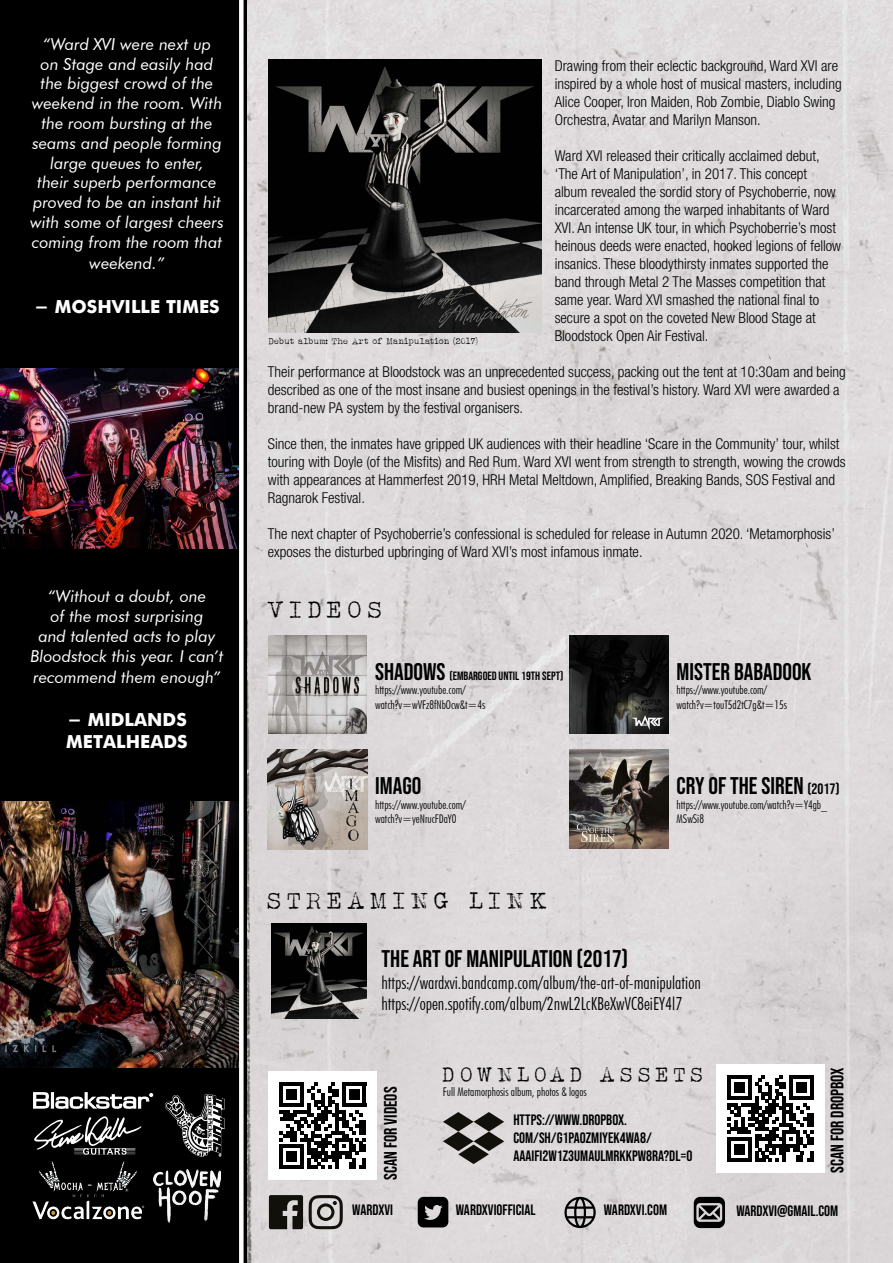
<style>
.page{position:relative;width:893px;height:1263px;background:#fff}
.page>*{position:absolute;margin:0;border:0;box-sizing:border-box;transform-origin:0 0}
.t1{font:24px "Bebas Neue";color:#000}
.t2{font:24px "Albertsthal Typewriter";letter-spacing:.205em;color:#000}
.t3{font:21px "Albertsthal Typewriter";letter-spacing:.2em;color:#000}
.t4{font:300 condensed 18px/21.6px "Futura BT";color:#000}
.t5{font:700 18px/21.6px "Futura";color:#fff}
.t6{font:18px "Bebas Neue";color:#000}
.t7{font:italic 16.5px/19.8px "Futura BT";color:#fff;text-align:center}
.t8{font:300 condensed 15px/18px "Helvetica Neue LT Std";color:#000}
.t9{font:15px/18px "Bebas Neue";color:#000}
.t10{font:300 condensed 12px/14.4px "Futura BT";color:#000}
.t11{font:12px "Bebas Neue";color:#000}
.t12{font:9px "Albertsthal Typewriter";letter-spacing:-.01em;color:#000}
.s1{font-size:24px}
.s2{font-size:15px}
</style>
<div class="page">
<img style="left:247px;top:0;width:646px;height:1263px">
<div style="left:0;top:0;width:247px;height:1263px;background:#000"></div>
<svg style="left:33px;top:1092px;width:120px;height:17px"></svg>
<img style="left:164px;top:1094px;width:61px;height:63px">
<img style="left:32px;top:1201px;width:113px;height:19px">
<img style="left:153px;top:1169px;width:68px;height:53px">
<svg style="left:34px;top:1116px;width:107px;height:37px"></svg>
<img style="left:33px;top:1153px;width:109px;height:57px">
<img style="left:269px;top:59px;width:273px;height:273px">
<img style="left:271px;top:924px;width:95px;height:95px">
<img style="left:0;top:368px;width:239px;height:180px">
<img style="left:0;top:801px;width:239px;height:266px">
<img style="left:570px;top:750px;width:98px;height:98px">
<img style="left:570px;top:635px;width:98px;height:99px">
<img style="left:268px;top:635px;width:99px;height:99px">
<img style="left:268px;top:750px;width:99px;height:99px">
<svg style="left:694px;top:1197px;width:31px;height:31px"></svg>
<svg style="left:443px;top:1112px;width:61px;height:52px;background:#7d7a78"></svg>
<svg style="left:269px;top:1195px;width:34px;height:34px"></svg>
<svg style="left:309px;top:1195px;width:34px;height:34px"></svg>
<svg style="left:418px;top:1197px;width:30px;height:30px"></svg>
<svg style="left:564px;top:1197px;width:32px;height:31px"></svg>
<div style="left:269px;top:1072px;width:108px;height:108px;background:#fff"></div>
<svg style="left:280px;top:1082px;width:86px;height:87px"></svg>
<hr style="left:280px;top:1165px;width:24px;height:4px;background:#000">
<div style="left:287px;top:1151px;width:10px;height:11px;background:#000"></div>
<div style="left:716px;top:1064px;width:108px;height:108px;background:#fff"></div>
<svg style="left:727px;top:1075px;width:87px;height:87px"></svg>
<hr style="left:727px;top:1158px;width:24px;height:4px;background:#000">
<div style="left:734px;top:1144px;width:10px;height:11px;background:#000"></div>
<div style="left:239px;top:0;width:5px;height:1263px;background:#fff"></div>
<p class="t7" style="left:30px;top:34px;width:195px">“Ward XVI were next up<br>on Stage and easily had the biggest crowd of the weekend in the room. With the room bursting at the seams and people forming large queues to enter,<br>their superb performance proved to be an instant hit with some of largest cheers coming from the room that</p>
<p class="t7" style="left:89px;top:253px;width:77px">weekend.”</p>
<p class="t5" style="left:34px;top:294px;width:187px">- MOSHVILLE TIMES</p>
<p class="t7" style="left:30px;top:586px;width:194px">“Without a doubt, one<br>of the most surprising<br>and talented acts to play<br>Bloodstock this year. I can’t</p>
<p class="t7" style="left:33px;top:667px;width:189px">recommend them enough”</p>
<p class="t5" style="left:66px;top:708px;width:123px">- MIDLANDS<br>METALHEADS</p>
<p class="t8" style="left:555px;top:57px;width:288px">Drawing from their eclectic background, Ward XVI are inspired by a whole host of musical masters, including Alice Cooper, Iron Maiden, Rob Zombie, Diablo Swing Orchestra, Avatar and Marilyn Manson.</p>
<p class="t8" style="left:555px;top:147px;width:288px">Ward XVI released their critically acclaimed debut, ‘The Art of Manipulation’, in 2017. This concept album revealed the sordid story of Psychoberrie, now incarcerated among the warped inhabitants of Ward XVI. An intense UK tour, in which Psychoberrie’s most heinous deeds were enacted, hooked legions of fellow insanics. These bloodythirsty inmates supported the band through Metal 2 The Masses competition that same year. Ward XVI smashed the national final to secure a spot on the coveted New Blood Stage at Bloodstock Open Air Festival.</p>
<p class="t8" style="left:268px;top:363px;width:579px">Their performance at Bloodstock was an unprecedented success, packing out the tent at 10:30am and being described as one of the most insane and busiest openings in the festival’s history. Ward XVI were awarded a brand-new PA system by the festival organisers.</p>
<p class="t8" style="left:268px;top:435px;width:579px">Since then, the inmates have gripped UK audiences with their headline ‘Scare in the Community’ tour, whilst touring with Doyle (of the Misfits) and Red Rum. Ward XVI went from strength to strength, wowing the crowds with appearances at Hammerfest 2019, HRH Metal Meltdown, Amplified, Breaking Bands, SOS Festival and Ragnarok Festival.</p>
<p class="t8" style="left:268px;top:525px;width:569px">The next chapter of Psychoberrie’s confessional is scheduled for release in Autumn 2020. ‘Metamorphosis’ exposes the disturbed upbringing of Ward XVI’s most infamous inmate.</p>
<p class="t12" style="left:269px;top:336px;width:211px">Debut album: The Art of Manipulation (2017)</p>
<h1 class="t2" style="left:268px;top:595px;width:116px">VIDEOS</h1>
<p class="t11" style="left:375px;top:669px;width:190px"><span class="s1">SHADOWS</span> (EMBARGOED UNTIL 19TH SEPT)</p>
<p class="t10" style="left:375px;top:683px;width:112px">https://www.youtube.com/ watch?v=wVFz8fNbOcw&amp;t=4s</p>
<h1 class="t1" style="left:375px;top:772px;width:48px">IMAGO</h1>
<p class="t10" style="left:375px;top:797px;width:92px">https://www.youtube.com/ watch?v=yeNrucFDaY0</p>
<h1 class="t2" style="left:268px;top:886px;width:282px">STREAMING LINK</h1>
<h1 class="t1" style="left:677px;top:658px;width:136px">MISTER BABADOOK</h1>
<p class="t10" style="left:677px;top:683px;width:112px">https://www.youtube.com/ watch?v=touT5d2tC7g&amp;t=15s</p>
<h1 class="t1" style="left:677px;top:772px;width:165px">CRY OF THE SIREN <span class="s2">(2017)</span></h1>
<p class="t10" style="left:677px;top:797px;width:152px">https://www.youtube.com/watch?v=Y4gb_<br>MSwSi8</p>
<h1 class="t1" style="left:381px;top:945px;width:248px">THE ART OF MANIPULATION (2017)</h1>
<p class="t4" style="left:381px;top:971px;width:321px">https://wardxvi.bandcamp.com/album/the-art-of-manipulation https://open.spotify.com/album/2nwL2LcKBeXwVC8eiEY4l7</p>
<p class="t6" style="left:380px;top:1180px;width:94px;rotate:-90deg">SCAN FOR VIDEOS</p>
<h2 class="t3" style="left:443px;top:1062px;width:262px">DOWNLOAD ASSETS</h2>
<p class="t10" style="left:443px;top:1084px;width:145px">Full Metamorphosis album, photos &amp; logos</p>
<p class="t9" style="left:513px;top:1110px;width:181px">HTTPS://WWW.DROPBOX.<br>COM/SH/G1PA0ZMIYEK4WA8/<br>AAAIFI2W1Z3UMAULMRKKPW8RA?DL=0</p>
<p class="t9" style="left:352px;top:1200px;width:42px">WARDXVI</p>
<p class="t9" style="left:456px;top:1201px;width:81px">WARDXVIOFFICIAL</p>
<p class="t9" style="left:604px;top:1201px;width:65px">WARDXVI.COM</p>
<p class="t6" style="left:827px;top:1172px;width:107px;rotate:-90deg">SCAN FOR DROPBOX</p>
<p class="t9" style="left:736px;top:1202px;width:103px">WARDXVI@GMAIL.COM</p>
</div>
